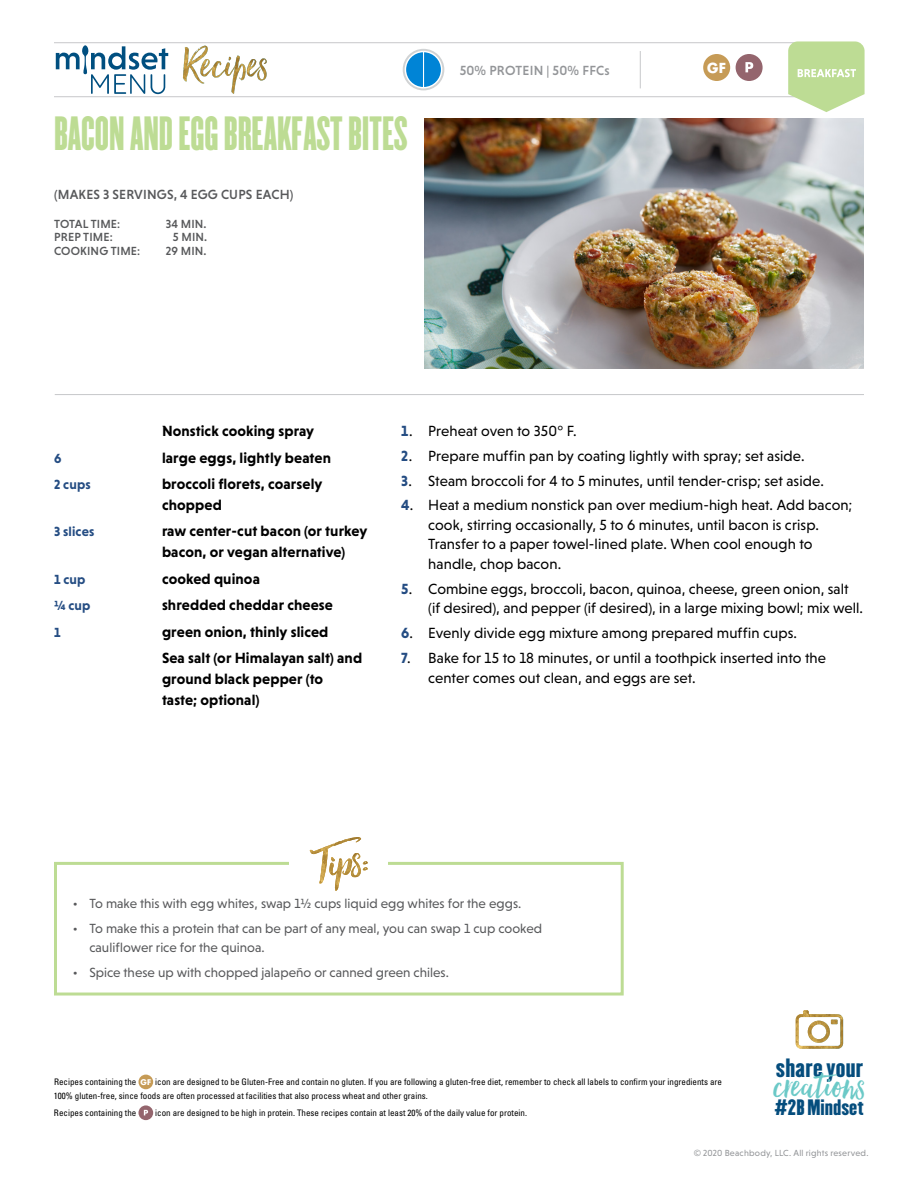
<style>
.page{position:relative;width:918px;height:1188px;background:#fff}
.page>*{position:absolute;margin:0;border:0;box-sizing:border-box;transform-origin:0 0}
.t1{font:47.25px "Hello Beautiful";color:#6bc9c7}
.t2{font:42px "Champion HTF Featherweight";color:#bddc94}
.t3{font:23.1px "Champion HTF Lightweight";letter-spacing:.015em;color:#054d7d}
.t4{font:19.5px "Champion HTF Lightweight";color:#054d7d}
.t5{font:15px/19.5px "Niveau Grotesk";letter-spacing:.005em;color:#000}
.t6{font:700 15px/21px "Niveau Grotesk";letter-spacing:.005em;color:#000}
.t7{font:13.5px/19.5px "Niveau Grotesk";color:#58595b}
.t8{font:500 13.5px "Niveau Grotesk";letter-spacing:.015em;color:#58595b}
.t9{font:700 13.5px "Niveau Grotesk";letter-spacing:.01em;color:#254d83}
.t10{font:500 13.5px "Niveau Grotesk";letter-spacing:.015em;color:#939598}
.t11{font:700 13.5px "Futura Std";color:#fff}
.t12{font:500 12px "Niveau Grotesk";letter-spacing:.015em;color:#58595b}
.t13{font:condensed 9px/13.5px "Univers";color:#000}
.t14{font:9px "Niveau Grotesk";letter-spacing:.02em;color:#939598}
.s1{font-weight:700;color:#254d83}
.s2{font-family:"Futura Std";font-weight:700;font-stretch:normal;font-size:7.65px;color:#fff}
</style>
<div class="page">
<hr style="left:54px;top:96px;width:799px;height:1px;background:#c7c8ca">
<hr style="left:54px;top:42px;width:799px;height:1px;background:#c7c8ca">
<svg style="left:56px;top:45px;width:112px;height:49px"></svg>
<img style="left:424px;top:119px;width:440px;height:250px">
<hr style="left:55px;top:394px;width:809px;height:1px;background:#c7c8ca">
<div style="left:703px;top:54px;width:27px;height:27px;background:#c69b56;border-radius:50%"></div>
<div style="left:736px;top:54px;width:27px;height:27px;background:#94656d;border-radius:50%"></div>
<svg style="left:745px;top:62px;width:8px;height:10px"></svg>
<svg style="left:203px;top:45px;width:64px;height:49px"></svg>
<img style="left:183px;top:46px;width:25px;height:38px">
<div style="left:138px;top:1075px;width:15px;height:14px;background:#c69b56;border-radius:50%"></div>
<svg style="left:138px;top:1105px;width:15px;height:15px"></svg>
<svg style="left:144px;top:1110px;width:4px;height:5px"></svg>
<div style="left:54px;top:862px;width:570px;height:134px;border:3px solid #bddc94"></div>
<svg style="left:796px;top:1010px;width:47px;height:39px"></svg>
<svg style="left:788px;top:41px;width:77px;height:71px"></svg>
<div style="left:290px;top:837px;width:98px;height:54px;background:#fff"></div>
<svg style="left:334px;top:837px;width:34px;height:54px"></svg>
<img style="left:310px;top:837px;width:47px;height:47px">
<hr style="left:640px;top:51px;width:1px;height:37px;background:#c7c8ca">
<svg style="left:403px;top:49px;width:41px;height:41px"></svg>
<h2 class="t2" style="left:54px;top:108px;width:355px">BACON AND EGG BREAKFAST BITES</h2>
<p class="t8" style="left:54px;top:187px;width:241px">(MAKES 3 SERVINGS, 4 EGG CUPS EACH)</p>
<p class="t12" style="left:54px;top:217px;width:68px">TOTAL TIME:</p>
<p class="t12" style="left:166px;top:217px;width:42px">34 MIN.</p>
<p class="t12" style="left:54px;top:230px;width:60px">PREP TIME:</p>
<p class="t12" style="left:173px;top:230px;width:36px">5 MIN.</p>
<p class="t12" style="left:54px;top:244px;width:88px">COOKING TIME:</p>
<p class="t12" style="left:166px;top:244px;width:42px">29 MIN.</p>
<p class="t10" style="left:460px;top:63px;width:152px">50% PROTEIN | 50% FFCs</p>
<p class="t11" style="left:707px;top:59px;width:20px">GF</p>
<p class="t6" style="left:162px;top:421px;width:153px">Nonstick cooking spray</p>
<p class="t9" style="left:54px;top:450px;width:9px">6</p>
<p class="t6" style="left:162px;top:447px;width:171px">large eggs, lightly beaten</p>
<p class="t9" style="left:54px;top:477px;width:38px">2 cups</p>
<p class="t6" style="left:162px;top:473px;width:162px">broccoli florets, coarsely chopped</p>
<p class="t9" style="left:54px;top:524px;width:42px">3 slices</p>
<p class="t6" style="left:162px;top:521px;width:207px">raw center-cut bacon (or turkey bacon, or vegan alternative)</p>
<p class="t9" style="left:54px;top:572px;width:33px">1 cup</p>
<p class="t6" style="left:162px;top:568px;width:99px">cooked quinoa</p>
<p class="t9" style="left:54px;top:598px;width:38px">¼ cup</p>
<p class="t6" style="left:162px;top:595px;width:172px">shredded cheddar cheese</p>
<p class="t9" style="left:54px;top:624px;width:8px">1</p>
<p class="t6" style="left:162px;top:618px;width:202px;line-height:26.4px">green onion, thinly sliced<br>Sea salt (or Himalayan salt) and</p>
<p class="t6" style="left:162px;top:668px;width:163px">ground black pepper (to taste; optional)</p>
<p class="t5" style="left:401px;top:421px;width:177px"><span class="s1">1</span>. Preheat oven to 350° F.</p>
<p class="t5" style="left:401px;top:446px;width:405px"><span class="s1">2</span>. Prepare muffin pan by coating lightly with spray; set aside.</p>
<p class="t5" style="left:401px;top:471px;width:424px"><span class="s1">3</span>. Steam broccoli for 4 to 5 minutes, until tender-crisp; set aside.</p>
<p class="t5" style="left:428px;top:496px;width:426px;text-indent:-27px"><span class="s1">4</span>. Heat a medium nonstick pan over medium-high heat. Add bacon; cook, stirring occasionally, 5 to 6 minutes, until bacon is crisp.<br>Transfer to a paper towel-lined plate. When cool enough to handle, chop bacon.</p>
<p class="t5" style="left:428px;top:579px;width:436px;text-indent:-27px"><span class="s1">5</span>. Combine eggs, broccoli, bacon, quinoa, cheese, green onion, salt (if desired), and pepper (if desired), in a large mixing bowl; mix well.</p>
<p class="t5" style="left:401px;top:623px;width:397px"><span class="s1">6</span>. Evenly divide egg mixture among prepared muffin cups.</p>
<p class="t5" style="left:428px;top:648px;width:399px;text-indent:-27px"><span class="s1">7</span>. Bake for 15 to 18 minutes, or until a toothpick inserted into the center comes out clean, and eggs are set.</p>
<p class="t7" style="left:73px;top:894px;width:450px">• To make this with egg whites, swap 1½ cups liquid egg whites for the eggs.</p>
<p class="t7" style="left:89px;top:919px;width:454px;text-indent:-16px">• To make this a protein that can be part of any meal, you can swap 1 cup cooked cauliflower rice for the quinoa.</p>
<p class="t7" style="left:73px;top:963px;width:378px">• Spice these up with chopped jalapeño or canned green chiles.</p>
<p class="t13" style="left:54px;top:1075px;width:670px">Recipes containing the <span class="s2">GF</span> icon are designed to be Gluten-Free and contain no gluten. If you are following a gluten-free diet, remember to check all labels to confirm your ingredients are<br>100% gluten-free, since foods are often processed at facilities that also process wheat and other grains.</p>
<p class="t13" style="left:54px;top:1106px;width:84px">Recipes containing the</p>
<p class="t13" style="left:155px;top:1106px;width:373px">icon are designed to be high in protein. These recipes contain at least 20% of the daily value for protein.</p>
<h3 class="t3" style="left:776px;top:1052px;width:89px">share your</h3>
<h1 class="t1" style="left:773px;top:1059px;width:94px">creations</h1>
<h3 class="t4" style="left:775px;top:1095px;width:91px">#2B Mindset</h3>
<p class="t14" style="left:694px;top:1148px;width:176px">© 2020 Beachbody, LLC. All rights reserved.</p>
</div>
